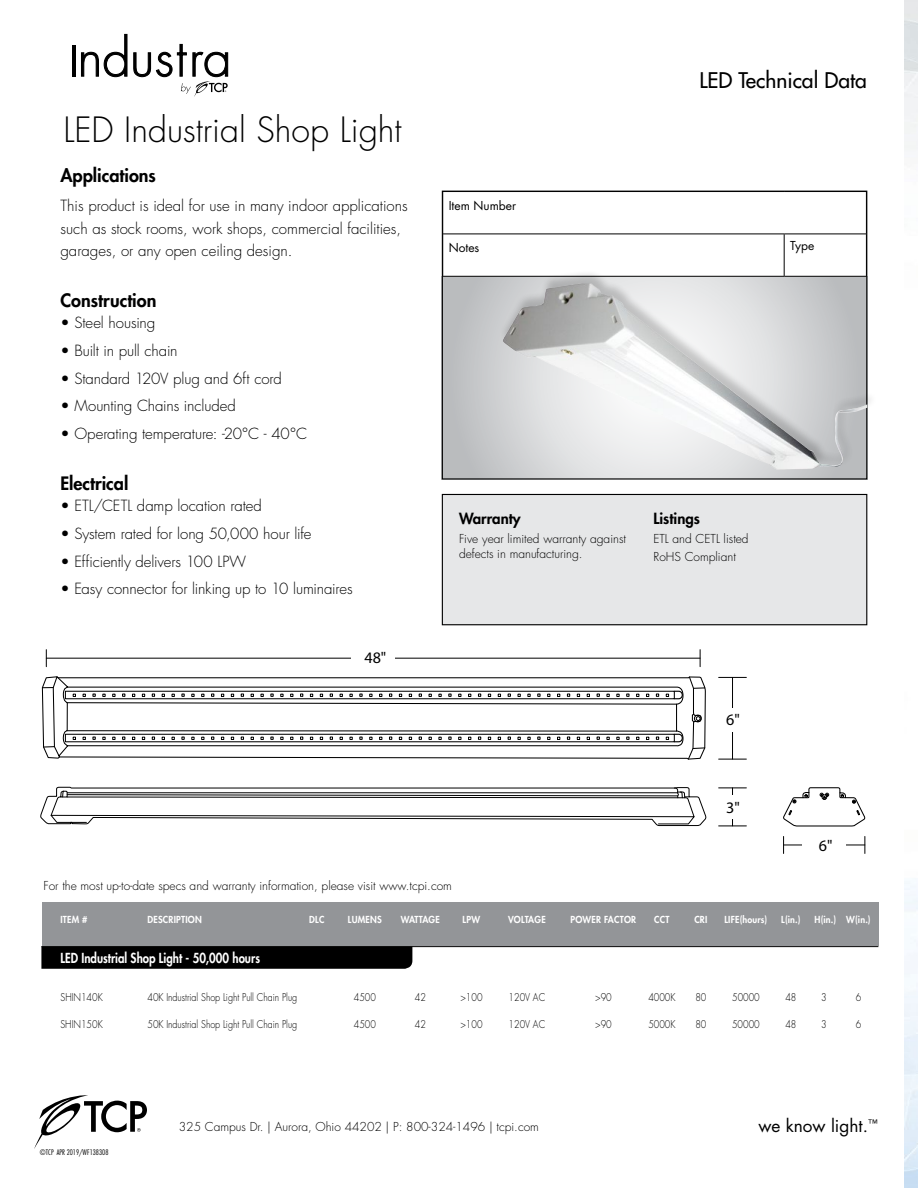
<style>
.page{position:relative;width:918px;height:1188px;background:#fff}
.page>*{position:absolute;margin:0;border:0;box-sizing:border-box;transform-origin:0 0}
.t1{font:300 33.9px "Futura Std";color:#000}
.t2{font:500 21px "Futura Std";color:#000}
.t3{font:800 18px "Futura Std";color:#000}
.t4{font:17.25px "Futura Std";color:#000}
.t5{font:16.05px "Myriad Pro";color:#000}
.t6{font:300 15px/22.5px "Futura Std";color:#000}
.t7{font:800 15px "Futura Std";color:#000}
.t8{font:800 13.5px "Futura Std";color:#fff;scale:.85 1}
.t9{font:300 12px/15px "Futura Std";color:#000}
.t10{font:12px "Futura Std";color:#000}
.t11{font:300 10.5px "Futura Std";color:#000;scale:.85 1}
.t12{font:800 9.45px "Futura Std";letter-spacing:.025em;color:#fff;scale:.94 1}
.t13{font:800 9.45px "Futura Std";letter-spacing:-.015em;color:#fff;scale:.94 1}
.t14{font:300 condensed 7.5px "Futura Std";color:#000}
</style>
<div class="page">
<svg style="left:34px;top:1095px;width:113px;height:54px"></svg>
<div style="left:41px;top:947px;width:371px;height:22px;background:#000"></div>
<svg style="left:444px;top:277px;width:421px;height:201px"></svg>
<svg style="left:444px;top:233px;width:421px;height:43px"></svg>
<hr style="left:442px;top:234px;width:342px;height:1px;background:#000">
<hr style="left:784px;top:234px;width:83px;height:1px;background:#000">
<hr style="left:784px;top:234px;width:1px;height:42px;background:#000">
<hr style="left:442px;top:276px;width:342px;height:1px;background:#000">
<div style="left:442px;top:494px;width:425px;height:131px;background:#e6e7e8"></div>
<div style="left:442px;top:494px;width:425px;height:131px;border:1px solid #000"></div>
<div style="left:499px;top:269px;width:378px;height:201px;background:#000;opacity:.2"></div>
<img style="left:503px;top:284px;width:364px;height:186px">
<div style="left:42px;top:902px;width:836px;height:44px;background:#939598"></div>
<hr style="left:41px;top:946px;width:837px;height:1px;background:#000">
<svg style="left:783px;top:787px;width:83px;height:40px"></svg>
<svg style="left:40px;top:786px;width:667px;height:41px"></svg>
<svg style="left:42px;top:649px;width:664px;height:111px"></svg>
<svg style="left:783px;top:836px;width:1px;height:17px"></svg>
<hr style="left:46px;top:658px;width:654px;height:1px;background:#000">
<svg style="left:865px;top:836px;width:1px;height:17px"></svg>
<hr style="left:784px;top:845px;width:81px;height:1px;background:#000">
<div style="left:351px;top:650px;width:44px;height:14px;background:#fff"></div>
<svg style="left:719px;top:677px;width:27px;height:1px"></svg>
<svg style="left:719px;top:759px;width:27px;height:1px"></svg>
<hr style="left:732px;top:677px;width:1px;height:82px;background:#000">
<div style="left:711px;top:708px;width:43px;height:23px;background:#fff"></div>
<svg style="left:719px;top:788px;width:27px;height:1px"></svg>
<svg style="left:719px;top:826px;width:27px;height:1px"></svg>
<hr style="left:732px;top:788px;width:1px;height:38px;background:#000">
<div style="left:711px;top:795px;width:43px;height:23px;background:#fff"></div>
<div style="left:802px;top:837px;width:44px;height:14px;background:#fff"></div>
<hr style="left:72px;top:45px;width:3px;height:32px;background:#000">
<svg style="left:81px;top:33px;width:148px;height:64px"></svg>
<h1 class="t1" style="left:63px;top:109px;width:340px">LED Industrial Shop Light</h1>
<p class="t3" style="left:60px;top:164px;width:97px">Applications</p>
<p class="t6" style="left:60px;top:195px;width:349px">This product is ideal for use in many indoor applications such as stock rooms, work shops, commercial facilities, garages, or any open ceiling design.</p>
<p class="t3" style="left:60px;top:289px;width:97px">Construction</p>
<p class="t6" style="left:60px;top:312px;width:96px">• Steel housing</p>
<p class="t6" style="left:60px;top:340px;width:119px">• Built in pull chain</p>
<p class="t6" style="left:60px;top:367px;width:223px">• Standard 120V plug and 6ft cord</p>
<p class="t6" style="left:60px;top:395px;width:177px">• Mounting Chains included</p>
<p class="t6" style="left:60px;top:423px;width:248px">• Operating temperature: -20°C - 40°C</p>
<p class="t3" style="left:60px;top:472px;width:69px">Electrical</p>
<p class="t6" style="left:60px;top:495px;width:203px">• ETL/CETL damp location rated</p>
<p class="t6" style="left:60px;top:523px;width:253px">• System rated for long 50,000 hour life</p>
<p class="t6" style="left:60px;top:550px;width:187px">• Efficiently delivers 100 LPW</p>
<p class="t6" style="left:60px;top:578px;width:294px">• Easy connector for linking up to 10 luminaires</p>
<p class="t5" style="left:364px;top:649px;width:23px">48"</p>
<h2 class="t2" style="left:699px;top:67px;width:169px">LED Technical Data</h2>
<p class="t10" style="left:449px;top:198px;width:69px">Item Number</p>
<p class="t10" style="left:449px;top:240px;width:32px">Notes</p>
<p class="t10" style="left:790px;top:238px;width:26px">Type</p>
<p class="t7" style="left:459px;top:509px;width:63px">Warranty</p>
<p class="t9" style="left:459px;top:531px;width:169px">Five year limited warranty against defects in manufacturing.</p>
<p class="t7" style="left:653px;top:509px;width:48px">Listings</p>
<p class="t9" style="left:653px;top:529px;width:97px;line-height:18.3px">ETL and CETL listed<br>RoHS Compliant</p>
<p class="t5" style="left:726px;top:711px;width:15px">6"</p>
<p class="t5" style="left:726px;top:799px;width:15px">3"</p>
<p class="t5" style="left:819px;top:836px;width:15px">6"</p>
<p class="t9" style="left:43px;top:878px;width:410px">For the most up-to-date specs and warranty information, please visit www.tcpi.com</p>
<p class="t12" style="left:60px;top:914px;width:30px">ITEM #</p>
<p class="t12" style="left:147px;top:914px;width:59px">DESCRIPTION</p>
<p class="t12" style="left:309px;top:914px;width:18px">DLC</p>
<p class="t12" style="left:348px;top:914px;width:38px">LUMENS</p>
<p class="t13" style="left:401px;top:914px;width:43px">WATTAGE</p>
<p class="t12" style="left:463px;top:914px;width:20px">LPW</p>
<p class="t12" style="left:508px;top:914px;width:42px">VOLTAGE</p>
<p class="t12" style="left:570px;top:914px;width:71px">POWER FACTOR</p>
<p class="t12" style="left:654px;top:914px;width:18px">CCT</p>
<p class="t12" style="left:694px;top:914px;width:15px">CRI</p>
<p class="t12" style="left:724px;top:914px;width:47px">LIFE(hours)</p>
<p class="t12" style="left:781px;top:914px;width:22px">L(in.)</p>
<p class="t12" style="left:814px;top:914px;width:61px">H(in.) W(in.)</p>
<p class="t8" style="left:60px;top:949px;width:236px">LED Industrial Shop Light - 50,000 hours</p>
<p class="t11" style="left:60px;top:991px;width:51px">SHIN140K</p>
<p class="t11" style="left:147px;top:991px;width:178px">40K Industrial Shop Light Pull Chain Plug</p>
<p class="t11" style="left:354px;top:991px;width:28px">4500</p>
<p class="t11" style="left:415px;top:991px;width:15px">42</p>
<p class="t11" style="left:460px;top:991px;width:28px">&gt;100</p>
<p class="t11" style="left:509px;top:991px;width:45px">120V AC</p>
<p class="t11" style="left:595px;top:991px;width:21px">&gt;90</p>
<p class="t11" style="left:648px;top:991px;width:34px">4000K</p>
<p class="t11" style="left:695px;top:991px;width:15px">80</p>
<p class="t11" style="left:732px;top:991px;width:34px">50000</p>
<p class="t11" style="left:785px;top:991px;width:15px">48</p>
<p class="t11" style="left:821px;top:991px;width:8px">3</p>
<p class="t11" style="left:856px;top:991px;width:8px">6</p>
<p class="t11" style="left:60px;top:1018px;width:51px">SHIN150K</p>
<p class="t11" style="left:147px;top:1018px;width:178px">50K Industrial Shop Light Pull Chain Plug</p>
<p class="t11" style="left:354px;top:1018px;width:28px">4500</p>
<p class="t11" style="left:415px;top:1018px;width:15px">42</p>
<p class="t11" style="left:460px;top:1018px;width:28px">&gt;100</p>
<p class="t11" style="left:509px;top:1018px;width:45px">120V AC</p>
<p class="t11" style="left:595px;top:1018px;width:21px">&gt;90</p>
<p class="t11" style="left:648px;top:1018px;width:34px">5000K</p>
<p class="t11" style="left:695px;top:1018px;width:15px">80</p>
<p class="t11" style="left:732px;top:1018px;width:34px">50000</p>
<p class="t11" style="left:785px;top:1018px;width:15px">48</p>
<p class="t11" style="left:821px;top:1018px;width:8px">3</p>
<p class="t11" style="left:856px;top:1018px;width:8px">6</p>
<p class="t14" style="left:40px;top:1148px;width:70px">©TCP APR 2019/WF138308</p>
<p class="t9" style="left:179px;top:1120px;width:362px">325 Campus Dr. | Aurora, Ohio 44202 | P: 800-324-1496 | tcpi.com</p>
<p class="t4" style="left:758px;top:1115px;width:121px">we know light.<sup>™</sup></p>
</div>
